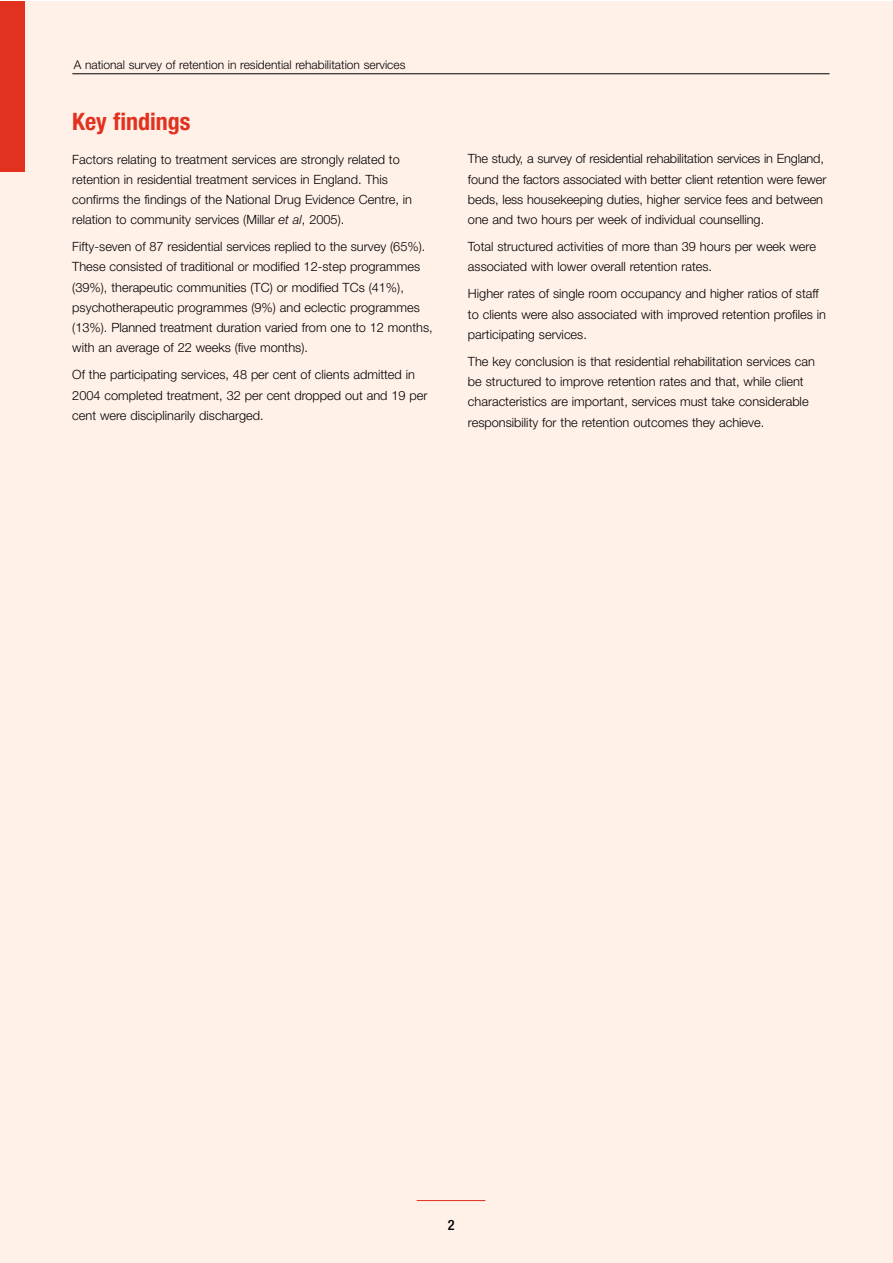
<style>
.page{position:relative;width:893px;height:1263px;background:#fff}
.page>*{position:absolute;margin:0;border:0;box-sizing:border-box;transform-origin:0 0}
.t1{font:700 condensed 24px "Helvetica Neue";color:#e2321f}
.t2{font:500 condensed 14.25px "Helvetica Neue";color:#000}
.t3{font:300 12.75px/20.2px "Helvetica Neue";color:#000}
.t4{font:300 12px "Helvetica Neue";color:#000}
.s1{font-style:italic}
</style>
<div class="page">
<div style="left:1px;top:2px;width:891px;height:1260px;background:#fff0e8"></div>
<div style="left:1px;top:2px;width:23px;height:170px;background:#e2321f"></div>
<hr style="left:72px;top:73px;width:757px;height:1px;background:#000">
<hr style="left:416px;top:1200px;width:69px;height:1px;background:#e2321f">
<p class="t4" style="left:74px;top:60px;width:333px">A national survey of retention in residential rehabilitation services</p>
<h1 class="t1" style="left:72px;top:113px;width:120px">Key findings</h1>
<p class="t3" style="left:72px;top:150px;width:341px">Factors relating to treatment services are strongly related to retention in residential treatment services in England. This confirms the findings of the National Drug Evidence Centre, in relation to community services (Millar <span class="s1">et al</span>, 2005).</p>
<p class="t3" style="left:72px;top:238px;width:362px">Fifty-seven of 87 residential services replied to the survey (65%).<br>These consisted of traditional or modified 12-step programmes (39%), therapeutic communities (TC) or modified TCs (41%), psychotherapeutic programmes (9%) and eclectic programmes (13%). Planned treatment duration varied from one to 12 months, with an average of 22 weeks (five months).</p>
<p class="t3" style="left:72px;top:366px;width:356px">Of the participating services, 48 per cent of clients admitted in<br>2004 completed treatment, 32 per cent dropped out and 19 per cent were disciplinarily discharged.</p>
<p class="t3" style="left:468px;top:150px;width:360px">The study, a survey of residential rehabilitation services in England, found the factors associated with better client retention were fewer beds, less housekeeping duties, higher service fees and between one and two hours per week of individual counselling.</p>
<p class="t3" style="left:468px;top:238px;width:349px">Total structured activities of more than 39 hours per week were associated with lower overall retention rates.</p>
<p class="t3" style="left:468px;top:285px;width:359px">Higher rates of single room occupancy and higher ratios of staff to clients were also associated with improved retention profiles in participating services.</p>
<p class="t3" style="left:468px;top:353px;width:348px">The key conclusion is that residential rehabilitation services can be structured to improve retention rates and that, while client characteristics are important, services must take considerable responsibility for the retention outcomes they achieve.</p>
<p class="t2" style="left:447px;top:1220px;width:8px">2</p>
</div>
